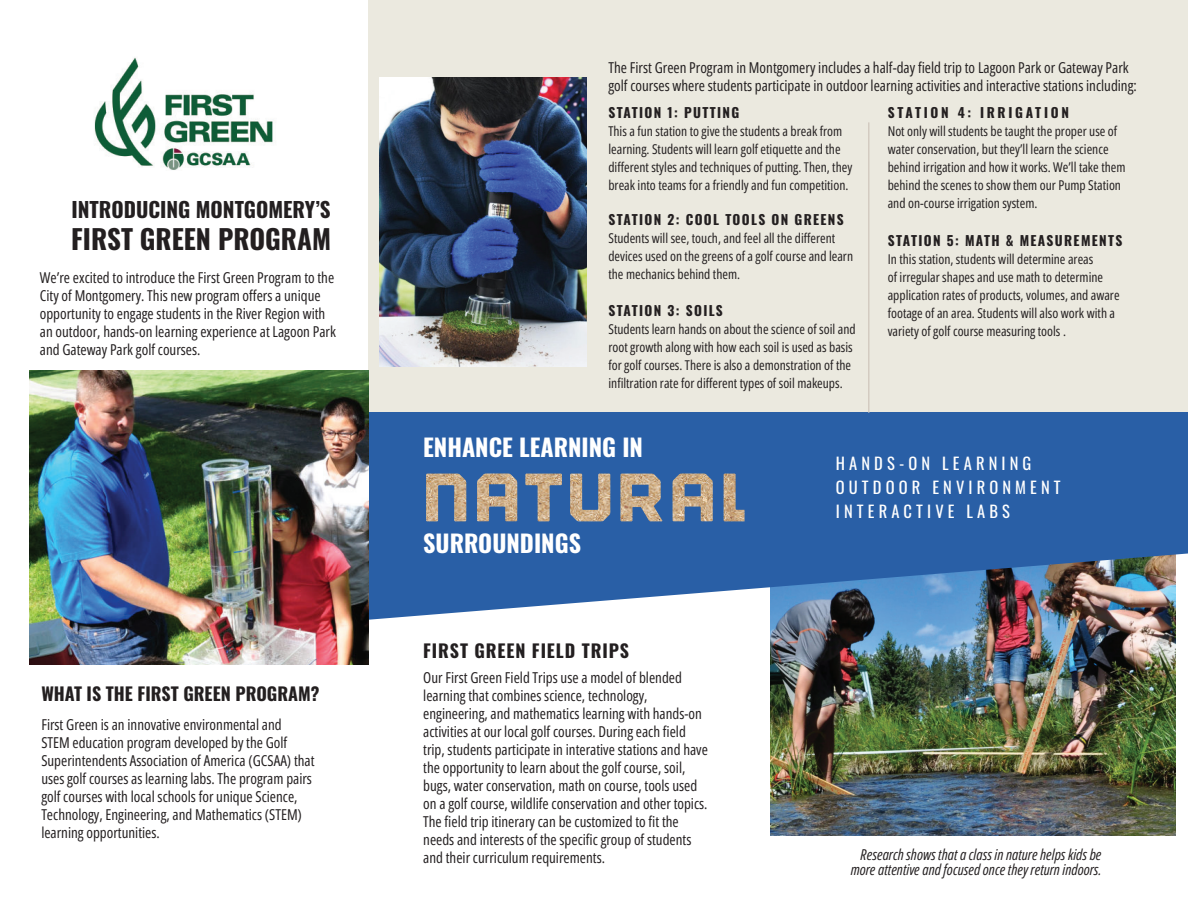
<style>
.page{position:relative;width:1188px;height:918px;background:#fff}
.page>*{position:absolute;margin:0;border:0;box-sizing:border-box;transform-origin:0 0}
.t1{font:700 27px "Oswald";color:#231f20}
.t2{font:700 24px "Oswald";color:#fff}
.t3{font:700 21px "Oswald";color:#231f20}
.t4{font:700 18px "Oswald";color:#231f20}
.t5{font:700 18px "Oswald";letter-spacing:.05em;color:#231f20}
.t6{font:16.5px/24px "Oswald";letter-spacing:.25em;color:#fff}
.t7{font:15px/18px "Open Sans";color:#231f20}
.t8{font:italic 15px/15px "Open Sans";color:#231f20;text-align:right}
.t9{font:13.5px/18px "Open Sans";color:#231f20}
.t10{font:700 13.5px "Oswald";letter-spacing:.1em;color:#231f20}
.t11{font:700 13.5px "Oswald";letter-spacing:.2em;color:#231f20}
</style>
<div class="page">
<img style="left:94px;top:57px;width:179px;height:113px">
<img style="left:771px;top:620px;width:404px;height:216px">
<svg style="left:369px;top:411px;width:819px;height:209px;background:#3c6aa6"></svg>
<div style="left:368px;top:0;width:820px;height:411px;background:#ebe9df"></div>
<img style="left:29px;top:370px;width:340px;height:294px">
<img style="left:380px;top:77px;width:206px;height:289px">
<img style="left:477px;top:474px;width:268px;height:47px">
<hr style="left:868px;top:122px;width:2px;height:291px;background:#d3cbc1">
<h3 class="t3" style="left:72px;top:199px;width:261px">INTRODUCING MONTGOMERY’S</h3>
<h1 class="t1" style="left:71px;top:225px;width:261px">FIRST GREEN PROGRAM</h1>
<p class="t7" style="left:40px;top:268px;width:298px">We’re excited to introduce the First Green Program to the City of Montgomery. This new program offers a unique opportunity to engage students in the River Region with an outdoor, hands-on learning experience at Lagoon Park and Gateway Park golf courses.</p>
<p class="t4" style="left:41px;top:684px;width:280px">WHAT IS THE FIRST GREEN PROGRAM?</p>
<p class="t7" style="left:41px;top:716px;width:275px">First Green is an innovative environmental and<br>STEM education program developed by the Golf Superintendents Association of America (GCSAA) that uses golf courses as learning labs. The program pairs golf courses with local schools for unique Science, Technology, Engineering, and Mathematics (STEM) learning opportunities.</p>
<p class="t7" style="left:608px;top:58px;width:530px">The First Green Program in Montgomery includes a half-day field trip to Lagoon Park or Gateway Park golf courses where students participate in outdoor learning activities and interactive stations including:</p>
<p class="t10" style="left:608px;top:106px;width:132px">STATION 1: PUTTING</p>
<p class="t9" style="left:608px;top:122px;width:245px">This a fun station to give the students a break from learning. Students will learn golf etiquette and the different styles and techniques of putting. Then, they break into teams for a friendly and fun competition.</p>
<p class="t10" style="left:608px;top:212px;width:237px">STATION 2: COOL TOOLS ON GREENS</p>
<p class="t9" style="left:608px;top:229px;width:246px">Students will see, touch, and feel all the different devices used on the greens of a golf course and learn the mechanics behind them.</p>
<p class="t10" style="left:608px;top:304px;width:116px">STATION 3: SOILS</p>
<p class="t9" style="left:608px;top:320px;width:249px">Students learn hands on about the science of soil and root growth along with how each soil is used as basis for golf courses. There is also a demonstration of the infiltration rate for different types of soil makeups.</p>
<p class="t11" style="left:888px;top:106px;width:183px">STATION 4: IRRIGATION</p>
<p class="t9" style="left:888px;top:122px;width:239px">Not only will students be taught the proper use of water conservation, but they’ll learn the science behind irrigation and how it works. We’ll take them behind the scenes to show them our Pump Station and on-course irrigation system.</p>
<p class="t10" style="left:888px;top:233px;width:236px">STATION 5: MATH &amp; MEASUREMENTS</p>
<p class="t9" style="left:888px;top:250px;width:233px">In this station, students will determine areas<br>of irregular shapes and use math to determine application rates of products, volumes, and aware footage of an area. Students will also work with a variety of golf course measuring tools .</p>
<h2 class="t2" style="left:423px;top:435px;width:221px">ENHANCE LEARNING IN</h2>
<h2 class="t2" style="left:423px;top:531px;width:159px">SURROUNDINGS</h2>
<p class="t5" style="left:423px;top:641px;width:207px">FIRST GREEN FIELD TRIPS</p>
<p class="t7" style="left:423px;top:668px;width:286px">Our First Green Field Trips use a model of blended learning that combines science, technology, engineering, and mathematics learning with hands-on activities at our local golf courses. During each field trip, students participate in interative stations and have the opportunity to learn about the golf course, soil, bugs, water conservation, math on course, tools used on a golf course, wildlife conservation and other topics.<br>The field trip itinerary can be customized to fit the needs and interests of the specific group of students and their curriculum requirements.</p>
<p class="t6" style="left:836px;top:449px;width:226px">HANDS-ON LEARNING<br>OUTDOOR ENVIRONMENT<br>INTERACTIVE LABS</p>
<p class="t8" style="left:851px;top:847px;width:252px">Research shows that a class in nature helps kids be more attentive and focused once they return indoors.</p>
</div>
